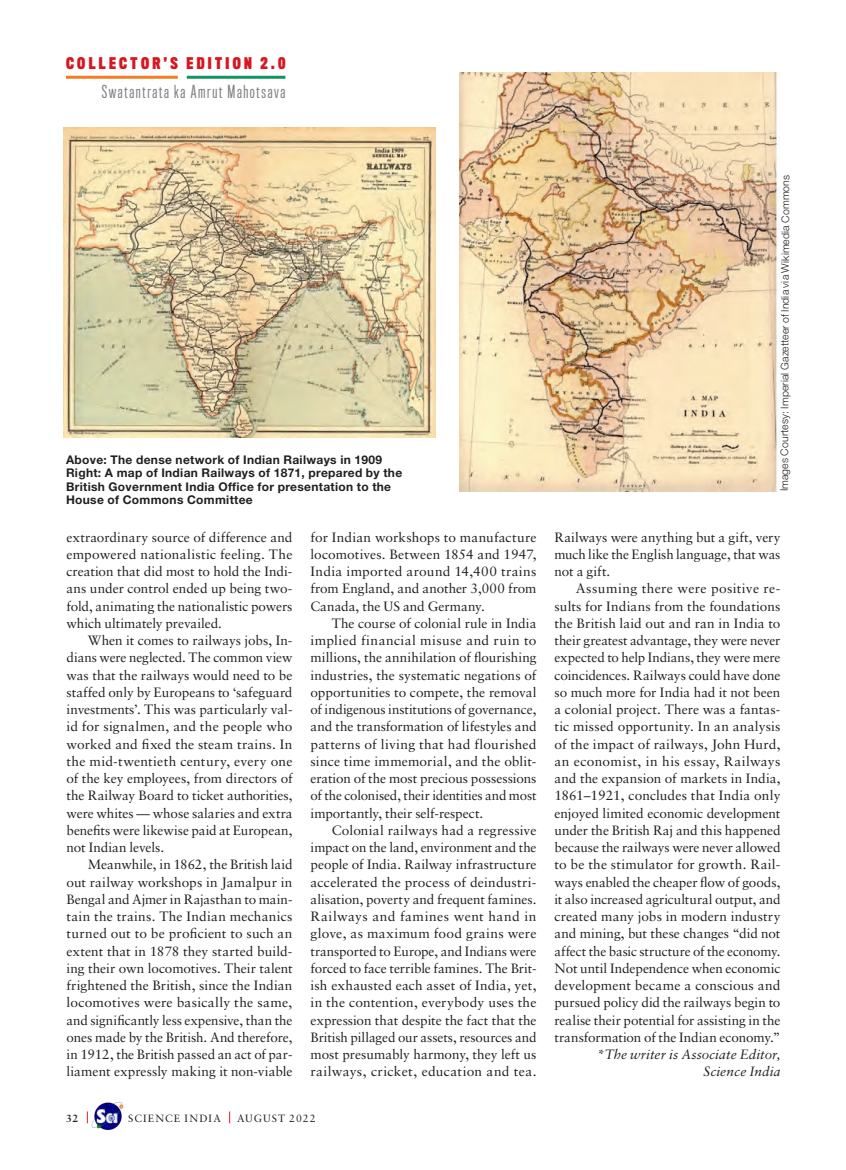
<style>
.page{position:relative;width:846px;height:1170px;background:#fff}
.page>*{position:absolute;margin:0;border:0;box-sizing:border-box;transform-origin:0 0}
.t1{font:16.5px "Titling Gothic FB Comp";letter-spacing:.1em;color:#808285}
.t2{font:700 14.85px "Titling Gothic FB Comp";letter-spacing:.225em;color:#d7171f}
.t3{font:13.5px/17.2px "Sabon LT Std";color:#231f20;text-align:justify}
.t4{font:italic 13.5px/17.2px "Sabon LT Std";letter-spacing:.01em;color:#231f20;text-align:right}
.t5{font:700 12px/13.5px "Helvetica Neue LT Std";letter-spacing:.025em;color:#231f20}
.t6{font:300 10.5px "Helvetica Neue LT Std";letter-spacing:.005em;color:#231f20}
.t7{font:10.5px "Sabon LT Std";letter-spacing:.105em;color:#231f20}
.t8{font:700 10.5px "Sabon LT Std";color:#231f20}
</style>
<div class="page">
<img style="left:91px;top:1102px;width:33px;height:28px">
<hr style="left:66px;top:76px;width:112px;height:3px;background:#f47d21">
<hr style="left:187px;top:76px;width:98px;height:3px;background:#11945d">
<img style="left:64px;top:128px;width:371px;height:310px">
<img style="left:459px;top:72px;width:321px;height:419px">
<p class="t2" style="left:66px;top:54px;width:221px">COLLECTOR’S EDITION 2.0</p>
<p class="t1" style="left:102px;top:82px;width:185px">Swatantrata ka Amrut Mahotsava</p>
<p class="t5" style="left:66px;top:453px;width:338px">Above: The dense network of Indian Railways in 1909<br>Right: A map of Indian Railways of 1871, prepared by the British Government India Office for presentation to the House of Commons Committee</p>
<p class="t3" style="left:67px;top:528px;width:228px">extraordinary source of difference and empowered nationalistic feeling. The creation that did most to hold the Indi&shy;ans under control ended up being two&shy;fold, animating the nationalistic powers which ultimately prevailed.</p>
<p class="t3" style="left:67px;top:632px;width:228px;text-indent:21px">When it comes to railways jobs, In&shy;dians were neglected. The common view was that the railways would need to be staffed only by Europeans to ‘safeguard investments’. This was particularly val&shy;id for signalmen, and the people who worked and fixed the steam trains. In the mid-twentieth century, every one of the key employees, from directors of the Railway Board to ticket authorities, were whites — whose salaries and extra benefits were likewise paid at European, not Indian levels.</p>
<p class="t3" style="left:67px;top:856px;width:228px;text-indent:21px">Meanwhile, in 1862, the British laid out railway workshops in Jamalpur in Bengal and Ajmer in Rajasthan to main&shy;tain the trains. The Indian mechanics turned out to be proficient to such an extent that in 1878 they started build&shy;ing their own locomotives. Their talent frightened the British, since the Indian locomotives were basically the same, and significantly less expensive, than the ones made by the British. And therefore, in 1912, the British passed an act of par&shy;liament expressly making it non-viable</p>
<p class="t3" style="left:311px;top:528px;width:227px">for Indian workshops to manufacture locomotives. Between 1854 and 1947, India imported around 14,400 trains from England, and another 3,000 from Canada, the US and Germany.</p>
<p class="t3" style="left:311px;top:614px;width:228px;text-indent:21px">The course of colonial rule in India implied financial misuse and ruin to millions, the annihilation of flourishing industries, the systematic negations of opportunities to compete, the removal of indigenous institutions of governance, and the transformation of lifestyles and patterns of living that had flourished since time immemorial, and the oblit&shy;eration of the most precious possessions of the colonised, their identities and most importantly, their self-respect.</p>
<p class="t3" style="left:311px;top:821px;width:228px;text-indent:21px">Colonial railways had a regressive impact on the land, environment and the people of India. Railway infrastructure accelerated the process of deindustri&shy;alisation, poverty and frequent famines.<br>Railways and famines went hand in glove, as maximum food grains were transported to Europe, and Indians were forced to face terrible famines. The Brit&shy;ish exhausted each asset of India, yet, in the contention, everybody uses the expression that despite the fact that the British pillaged our assets, resources and most presumably harmony, they left us railways, cricket, education and tea.</p>
<p class="t8" style="left:66px;top:1111px;width:14px">32</p>
<p class="t7" style="left:128px;top:1112px;width:94px">SCIENCE INDIA</p>
<p class="t7" style="left:237px;top:1112px;width:80px">AUGUST 2022</p>
<p class="t6" style="left:778px;top:491px;width:318px;rotate:-90deg">Images Courtesy: Imperial Gazetteer of India via Wikimedia Commons</p>
<p class="t3" style="left:555px;top:528px;width:228px">Railways were anything but a gift, very much like the English language, that was not a gift.</p>
<p class="t3" style="left:555px;top:580px;width:228px;text-indent:21px">Assuming there were positive re&shy;sults for Indians from the foundations the British laid out and ran in India to their greatest advantage, they were never expected to help Indians, they were mere coincidences. Railways could have done so much more for India had it not been a colonial project. There was a fantas&shy;tic missed opportunity. In an analysis of the impact of railways, John Hurd, an economist, in his essay, Railways and the expansion of markets in India, 1861–1921, concludes that India only enjoyed limited economic development under the British Raj and this happened because the railways were never allowed to be the stimulator for growth. Rail&shy;ways enabled the cheaper flow of goods, it also increased agricultural output, and created many jobs in modern industry and mining, but these changes “did not affect the basic structure of the economy.<br>Not until Independence when economic development became a conscious and pursued policy did the railways begin to realise their potential for assisting in the transformation of the Indian economy.”</p>
<p class="t4" style="left:597px;top:1046px;width:185px">*The writer is Associate Editor,<br>Science India</p>
</div>
